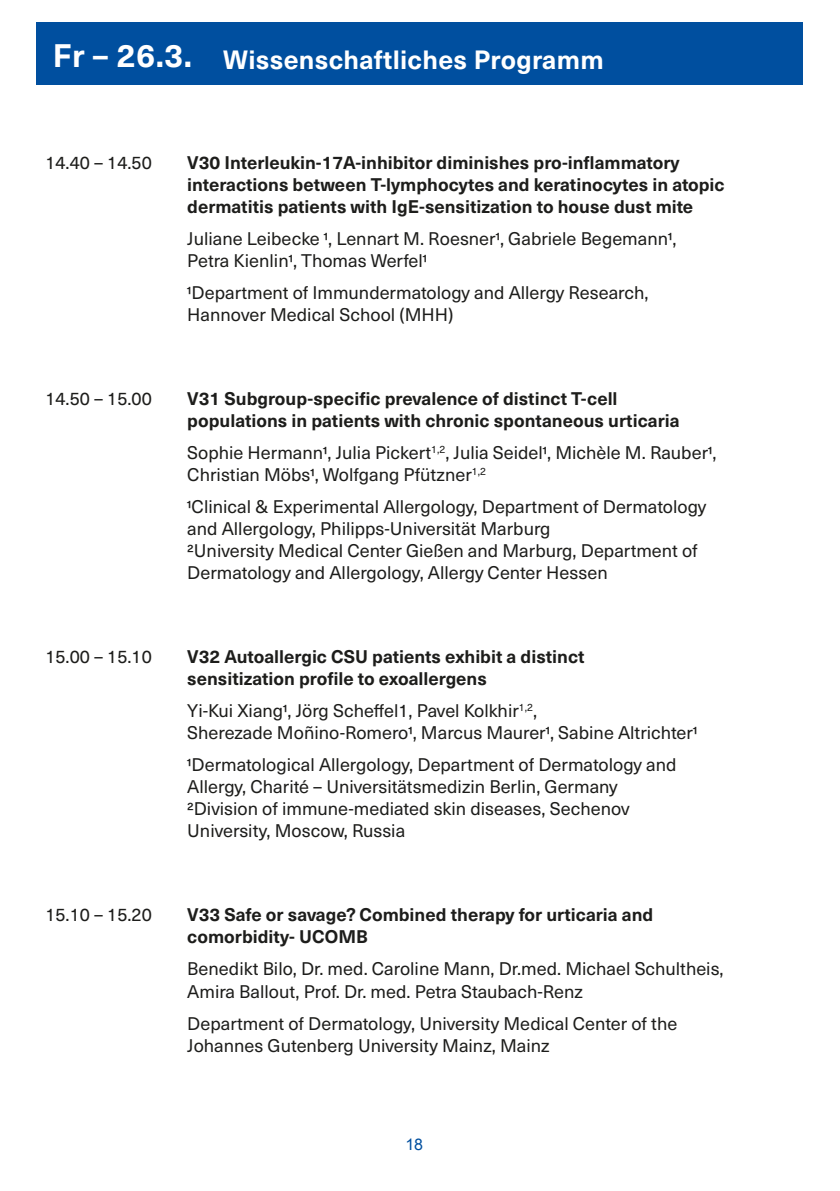
<style>
.page{position:relative;width:840px;height:1191px;background:#fff}
.page>*{position:absolute;margin:0;border:0;box-sizing:border-box;transform-origin:0 0}
.t1{font:700 26px "Neue Haas Unica W1 G";letter-spacing:.01em;color:#fff}
.t2{font:18px/22px "Neue Haas Unica W1 G";color:#1d1d1b}
.t3{font:700 18px/22px "Neue Haas Unica W1 G";color:#1d1d1b}
.t4{font:16px "Arial";color:#004f9f}
.s1{font-size:32px}
</style>
<div class="page">
<div style="left:37px;top:23px;width:765px;height:62px;background:#004f9f"></div>
<h1 class="t1" style="left:53px;top:40px;width:552px"><span class="s1">Fr – 26.3.</span> Wissenschaftliches Programm</h1>
<p class="t2" style="left:45px;top:151px;width:108px">14.40 – 14.50</p>
<p class="t3" style="left:187px;top:151px;width:538px">V30 Interleukin-17A-inhibitor diminishes pro-inflammatory interactions between T-lymphocytes and keratinocytes in atopic dermatitis patients with IgE-sensitization to house dust mite</p>
<p class="t2" style="left:187px;top:227px;width:490px">Juliane Leibecke 1, Lennart M. Roesner1, Gabriele Begemann1,<br>Petra Kienlin1, Thomas Werfel1</p>
<p class="t2" style="left:187px;top:281px;width:462px">1Department of Immundermatology and Allergy Research,<br>Hannover Medical School (MHH)</p>
<p class="t2" style="left:45px;top:387px;width:108px">14.50 – 15.00</p>
<p class="t3" style="left:187px;top:387px;width:493px">V31 Subgroup-specific prevalence of distinct T-cell populations in patients with chronic spontaneous urticaria</p>
<p class="t2" style="left:187px;top:441px;width:530px">Sophie Hermann1, Julia Pickert<sup>1,2</sup>, Julia Seidel1, Michèle M. Rauber1,<br>Christian Möbs1, Wolfgang Pfützner<sup>1,2</sup></p>
<p class="t2" style="left:187px;top:495px;width:520px">1Clinical &amp; Experimental Allergology, Department of Dermatology and Allergology, Philipps-Universität Marburg<br>2University Medical Center Gießen and Marburg, Department of Dermatology and Allergology, Allergy Center Hessen</p>
<p class="t2" style="left:45px;top:645px;width:108px">15.00 – 15.10</p>
<p class="t3" style="left:187px;top:645px;width:398px">V32 Autoallergic CSU patients exhibit a distinct sensitization profile to exoallergens</p>
<p class="t2" style="left:187px;top:699px;width:511px">Yi-Kui Xiang1, Jörg Scheffel1, Pavel Kolkhir<sup>1,2</sup>,<br>Sherezade Moñino-Romero1, Marcus Maurer1, Sabine Altrichter1</p>
<p class="t2" style="left:187px;top:753px;width:490px">1Dermatological Allergology, Department of Dermatology and Allergy, Charité – Universitätsmedizin Berlin, Germany 2Division of immune-mediated skin diseases, Sechenov University, Moscow, Russia</p>
<p class="t2" style="left:45px;top:903px;width:108px">15.10 – 15.20</p>
<p class="t3" style="left:187px;top:903px;width:467px">V33 Safe or savage? Combined therapy for urticaria and comorbidity- UCOMB</p>
<p class="t2" style="left:187px;top:957px;width:537px">Benedikt Bilo, Dr. med. Caroline Mann, Dr.med. Michael Schultheis,<br>Amira Ballout, Prof. Dr. med. Petra Staubach-Renz</p>
<p class="t2" style="left:187px;top:1011px;width:491px">Department of Dermatology, University Medical Center of the<br>Johannes Gutenberg University Mainz, Mainz</p>
<p class="t4" style="left:405px;top:1134px;width:19px">18</p>
</div>
